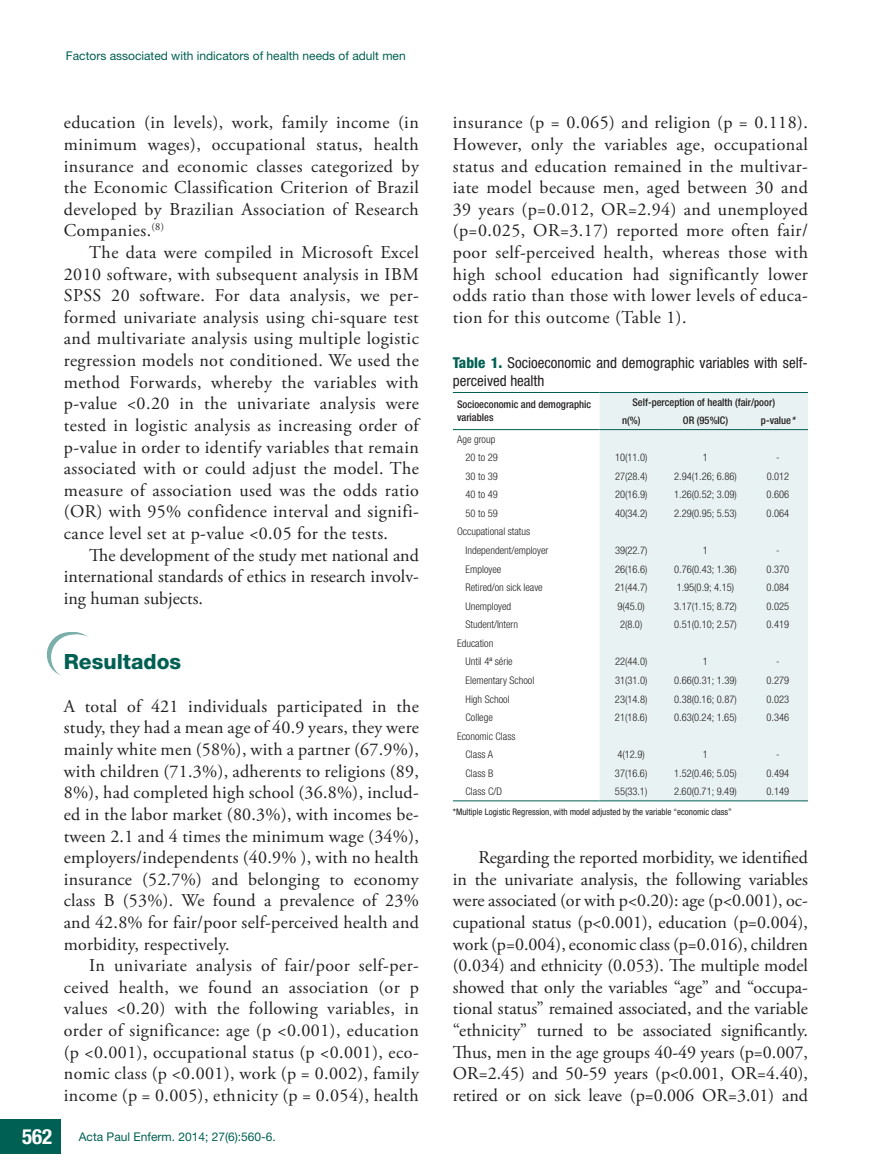
<style>
.page{position:relative;width:893px;height:1170px;background:#fff}
.page>*{position:absolute;margin:0;border:0;box-sizing:border-box;transform-origin:0 0}
.t1{font:800 21px "Helvetica Neue LT Std";color:#006053}
.t2{font:700 condensed 21px "Helvetica Neue LT Std";color:#fff}
.t3{font:18px/21.6px "Adobe Garamond Pro";letter-spacing:.025em;color:#231f20;text-align:justify}
.t4{font:condensed 15px/18px "Helvetica Neue LT Std";color:#231f20}
.t5{font:12px "Helvetica Neue LT Std";color:#006053}
.t6{font:300 condensed 10.5px/18.6px "Helvetica Neue LT Std";color:#231f20}
.t7{font:500 condensed 10.5px/12.6px "Helvetica Neue LT Std";color:#231f20}
.t8{font:condensed 9px "Helvetica Neue LT Std";color:#231f20}
.s1{font-weight:800;color:#006053}
.s2{font-style:italic}
</style>
<div class="page">
<div style="left:0;top:1118px;width:61px;height:35px;background:#006053"></div>
<hr style="left:69px;top:632px;width:1px;height:45px;background:#7aafaa">
<svg style="left:71px;top:632px;width:6px;height:3px"></svg>
<hr style="left:74px;top:634px;width:1px;height:45px;background:#fff">
<div style="left:600px;top:393px;width:208px;height:407px;background:#e9f2f2"></div>
<hr style="left:453px;top:800px;width:147px;height:1px;background:#006053">
<hr style="left:600px;top:800px;width:63px;height:1px;background:#006053">
<hr style="left:663px;top:800px;width:85px;height:1px;background:#006053">
<hr style="left:748px;top:800px;width:60px;height:1px;background:#006053">
<hr style="left:453px;top:392px;width:147px;height:1px;background:#006053">
<hr style="left:453px;top:429px;width:147px;height:1px;background:#006053">
<hr style="left:600px;top:392px;width:63px;height:1px;background:#006053">
<hr style="left:663px;top:392px;width:85px;height:1px;background:#006053">
<hr style="left:748px;top:392px;width:60px;height:1px;background:#006053">
<hr style="left:600px;top:429px;width:63px;height:1px;background:#006053">
<hr style="left:663px;top:429px;width:85px;height:1px;background:#006053">
<hr style="left:748px;top:429px;width:60px;height:1px;background:#006053">
<p class="t5" style="left:66px;top:48px;width:341px">Factors associated with indicators of health needs of adult men</p>
<p class="t3" style="left:64px;top:112px;width:357px">education (in levels), work, family income (in minimum wages), occupational status, health insurance and economic classes categorized by the Economic Classification Criterion of Brazil developed by Brazilian Association of Research Companies.<sup>(8)</sup></p>
<p class="t3" style="left:64px;top:242px;width:357px;text-indent:26px">The data were compiled in Microsoft Excel 2010 software, with subsequent analysis in IBM SPSS 20 software. For data analysis, we per&shy;formed univariate analysis using chi-square test and multivariate analysis using multiple logistic regression models not conditioned. We used the method Forwards, whereby the variables with p-value &lt;0.20 in the univariate analysis were tested in logistic analysis as increasing order of p-value in order to identify variables that remain associated with or could adjust the model. The measure of association used was the odds ratio (OR) with 95% confidence interval and signifi&shy;cance level set at p-value &lt;0.05 for the tests.</p>
<p class="t3" style="left:64px;top:544px;width:357px;text-indent:26px">The development of the study met national and international standards of ethics in research involv&shy;ing human subjects.</p>
<p class="t1" style="left:64px;top:648px;width:119px">Resultados</p>
<p class="t3" style="left:64px;top:696px;width:357px">A total of 421 individuals participated in the study, they had a mean age of 40.9 years, they were mainly white men (58%), with a partner (67.9%), with children (71.3%), adherents to religions (89, 8%), had completed high school (36.8%), includ&shy;ed in the labor market (80.3%), with incomes be&shy;tween 2.1 and 4 times the minimum wage (34%), employers/independents (40.9% ), with no health insurance (52.7%) and belonging to economy class B (53%). We found a prevalence of 23% and 42.8% for fair/poor self-perceived health and morbidity, respectively.</p>
<p class="t3" style="left:64px;top:955px;width:357px;text-indent:26px">In univariate analysis of fair/poor self-per&shy;ceived health, we found an association (or p values &lt;0.20) with the following variables, in order of significance: age (p &lt;0.001), education (p &lt;0.001), occupational status (p &lt;0.001), eco&shy;nomic class (p &lt;0.001), work (p = 0.002), family income (p = 0.005), ethnicity (p = 0.054), health</p>
<p class="t2" style="left:22px;top:1123px;width:32px">562</p>
<p class="t5" style="left:79px;top:1129px;width:199px">Acta Paul Enferm. 2014; 27(6):560-6.</p>
<p class="t3" style="left:453px;top:112px;width:357px">insurance (p = 0.065) and religion (p = 0.118).<br>However, only the variables age, occupational status and education remained in the multivar&shy;iate model because men, aged between 30 and 39 years (p=0.012, OR=2.94) and unemployed (p=0.025, OR=3.17) reported more often fair/ poor self-perceived health, whereas those with high school education had significantly lower odds ratio than those with lower levels of educa&shy;tion for this outcome (Table 1).</p>
<p class="t4" style="left:453px;top:353px;width:357px"><span class="s1">Table 1.</span> Socioeconomic and demographic variables with self&shy;perceived health</p>
<p class="t7" style="left:457px;top:398px;width:136px">Socioeconomic and demographic variables</p>
<p class="t7" style="left:622px;top:392px;width:155px;line-height:18.6px;text-indent:10px">Self-perception of health (fair/poor) n(%)</p>
<p class="t7" style="left:683px;top:414px;width:47px">OR (95%IC)</p>
<p class="t7" style="left:761px;top:414px;width:36px">p-value<span class="s2">*</span></p>
<p class="t6" style="left:457px;top:429px;width:42px;text-align:right">Age group<br>20 to 29</p>
<p class="t6" style="left:615px;top:448px;width:34px">10(11.0)</p>
<p class="t6" style="left:703px;top:448px;width:7px">1</p>
<p class="t6" style="left:776px;top:448px;width:5px">-</p>
<p class="t6" style="left:466px;top:466px;width:34px">30 to 39</p>
<p class="t6" style="left:615px;top:466px;width:34px">27(28.4)</p>
<p class="t6" style="left:674px;top:466px;width:64px">2.94(1.26; 6.86)</p>
<p class="t6" style="left:767px;top:466px;width:24px">0.012</p>
<p class="t6" style="left:466px;top:485px;width:34px">40 to 49</p>
<p class="t6" style="left:615px;top:485px;width:34px">20(16.9)</p>
<p class="t6" style="left:674px;top:485px;width:64px">1.26(0.52; 3.09)</p>
<p class="t6" style="left:767px;top:485px;width:24px">0.606</p>
<p class="t6" style="left:466px;top:504px;width:34px">50 to 59</p>
<p class="t6" style="left:615px;top:504px;width:34px">40(34.2)</p>
<p class="t6" style="left:674px;top:504px;width:64px">2.29(0.95; 5.53)</p>
<p class="t6" style="left:767px;top:504px;width:24px">0.064</p>
<p class="t6" style="left:466px;top:522px;width:84px;text-indent:-9px">Occupational status<br>Independent/employer</p>
<p class="t6" style="left:615px;top:541px;width:34px">39(22.7)</p>
<p class="t6" style="left:703px;top:541px;width:7px">1</p>
<p class="t6" style="left:776px;top:541px;width:5px">-</p>
<p class="t6" style="left:466px;top:559px;width:37px">Employee</p>
<p class="t6" style="left:615px;top:559px;width:34px">26(16.6)</p>
<p class="t6" style="left:674px;top:559px;width:64px">0.76(0.43; 1.36)</p>
<p class="t6" style="left:767px;top:559px;width:24px">0.370</p>
<p class="t6" style="left:466px;top:578px;width:79px">Retired/on sick leave</p>
<p class="t6" style="left:615px;top:578px;width:34px">21(44.7)</p>
<p class="t6" style="left:677px;top:578px;width:59px">1.95(0.9; 4.15)</p>
<p class="t6" style="left:767px;top:578px;width:24px">0.084</p>
<p class="t6" style="left:466px;top:596px;width:47px">Unemployed</p>
<p class="t6" style="left:617px;top:596px;width:29px">9(45.0)</p>
<p class="t6" style="left:674px;top:596px;width:64px">3.17(1.15; 8.72)</p>
<p class="t6" style="left:767px;top:596px;width:24px">0.025</p>
<p class="t6" style="left:466px;top:615px;width:54px">Student/Intern</p>
<p class="t6" style="left:620px;top:615px;width:24px">2(8.0)</p>
<p class="t6" style="left:674px;top:615px;width:64px">0.51(0.10; 2.57)</p>
<p class="t6" style="left:767px;top:615px;width:24px">0.419</p>
<p class="t6" style="left:466px;top:633px;width:49px;text-indent:-9px">Education<br>Until 4ª série</p>
<p class="t6" style="left:615px;top:652px;width:34px">22(44.0)</p>
<p class="t6" style="left:703px;top:652px;width:7px">1</p>
<p class="t6" style="left:776px;top:652px;width:5px">-</p>
<p class="t6" style="left:466px;top:670px;width:70px">Elementary School</p>
<p class="t6" style="left:615px;top:670px;width:34px">31(31.0)</p>
<p class="t6" style="left:674px;top:670px;width:64px">0.66(0.31; 1.39)</p>
<p class="t6" style="left:767px;top:670px;width:24px">0.279</p>
<p class="t6" style="left:466px;top:689px;width:46px">High School</p>
<p class="t6" style="left:615px;top:689px;width:34px">23(14.8)</p>
<p class="t6" style="left:674px;top:689px;width:64px">0.38(0.16; 0.87)</p>
<p class="t6" style="left:767px;top:689px;width:24px">0.023</p>
<p class="t6" style="left:465px;top:708px;width:29px">College</p>
<p class="t6" style="left:615px;top:708px;width:34px">21(18.6)</p>
<p class="t6" style="left:674px;top:708px;width:64px">0.63(0.24; 1.65)</p>
<p class="t6" style="left:767px;top:708px;width:24px">0.346</p>
<p class="t6" style="left:465px;top:726px;width:51px;text-indent:-9px">Economic Class<br>Class A</p>
<p class="t6" style="left:617px;top:745px;width:29px">4(12.9)</p>
<p class="t6" style="left:703px;top:745px;width:7px">1</p>
<p class="t6" style="left:776px;top:745px;width:5px">-</p>
<p class="t6" style="left:465px;top:763px;width:29px">Class B</p>
<p class="t6" style="left:615px;top:763px;width:34px">37(16.6)</p>
<p class="t6" style="left:674px;top:763px;width:64px">1.52(0.46; 5.05)</p>
<p class="t6" style="left:767px;top:763px;width:24px">0.494</p>
<p class="t6" style="left:465px;top:782px;width:38px">Class C/D</p>
<p class="t6" style="left:615px;top:782px;width:34px">55(33.1)</p>
<p class="t6" style="left:674px;top:782px;width:64px">2.60(0.71; 9.49)</p>
<p class="t6" style="left:767px;top:782px;width:24px">0.149</p>
<p class="t8" style="left:453px;top:806px;width:280px">*Multiple Logistic Regression, with model adjusted by the variable “economic class”</p>
<p class="t3" style="left:453px;top:847px;width:357px;text-indent:26px">Regarding the reported morbidity, we identified in the univariate analysis, the following variables were associated (or with p&lt;0.20): age (p&lt;0.001), oc&shy;cupational status (p&lt;0.001), education (p=0.004), work (p=0.004), economic class (p=0.016), children (0.034) and ethnicity (0.053). The multiple model showed that only the variables “age” and “occupa&shy;tional status” remained associated, and the variable “ethnicity” turned to be associated significantly.<br>Thus, men in the age groups 40-49 years (p=0.007, OR=2.45) and 50-59 years (p&lt;0.001, OR=4.40), retired or on sick leave (p=0.006 OR=3.01) and</p>
</div>
